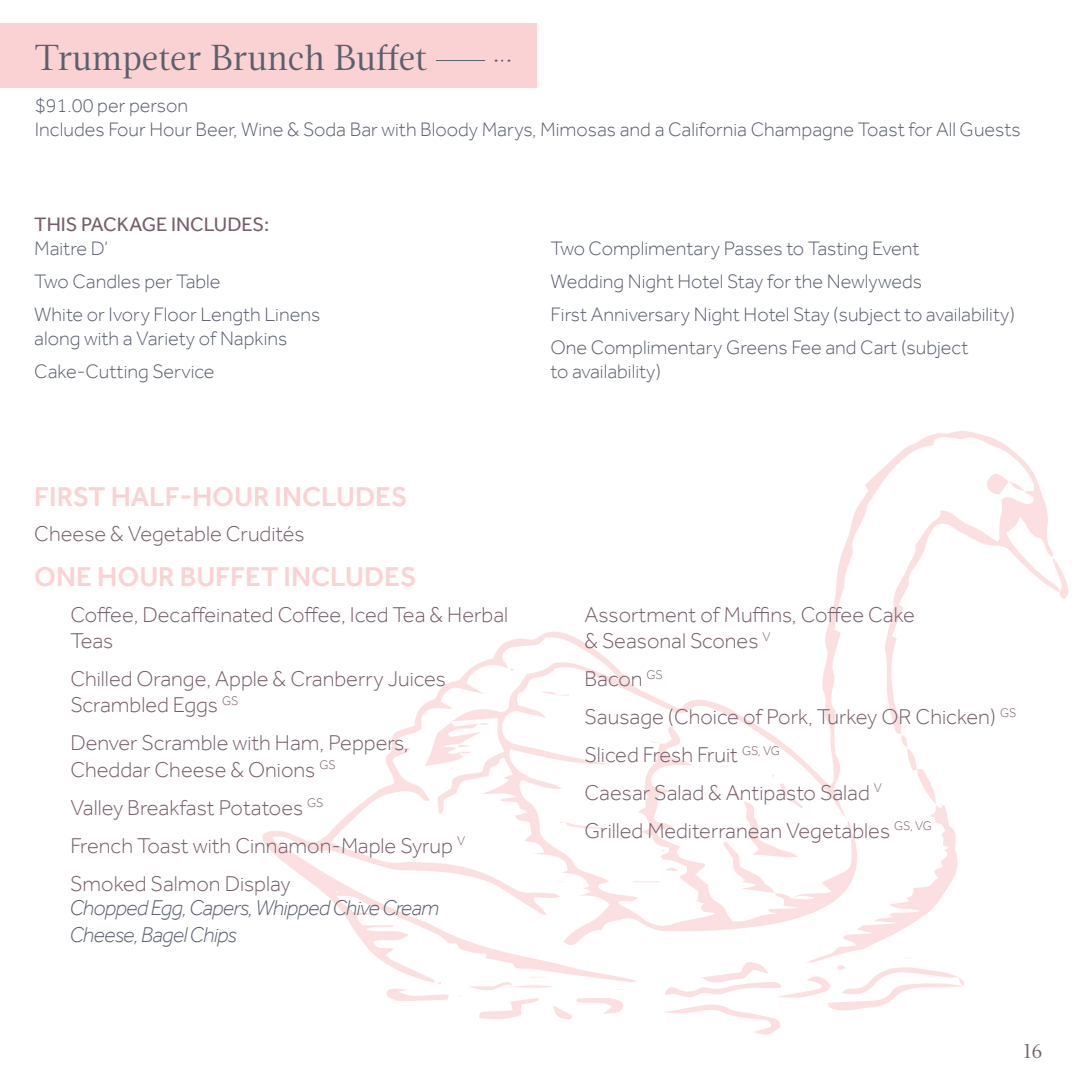
<style>
.page{position:relative;width:1078px;height:1078px;background:#fff}
.page>*{position:absolute;margin:0;border:0;box-sizing:border-box;transform-origin:0 0}
.t1{font:36px "Magneta";color:#5a606d}
.t2{font:500 28px "Effra";color:#fbd2d3}
.t3{font:300 22px/26.4px "Effra";color:#765f6c}
.t4{font:italic 300 22px/26.4px "Effra";letter-spacing:-.03em;color:#5a606d}
.t5{font:300 20px/24px "Effra";color:#5a606d}
.t6{font:20px "Effra";color:#765f6c}
.t7{font:20px "Magneta";color:#765f6c}
</style>
<div class="page">
<svg style="left:262px;top:431px;width:791px;height:551px"></svg>
<svg style="left:479px;top:998px;width:59px;height:21px"></svg>
<svg style="left:985px;top:473px;width:24px;height:21px"></svg>
<svg style="left:1052px;top:557px;width:16px;height:42px"></svg>
<svg style="left:469px;top:976px;width:85px;height:14px"></svg>
<svg style="left:1008px;top:481px;width:16px;height:10px"></svg>
<svg style="left:900px;top:734px;width:8px;height:14px"></svg>
<svg style="left:553px;top:998px;width:70px;height:21px"></svg>
<svg style="left:424px;top:721px;width:65px;height:47px"></svg>
<svg style="left:386px;top:982px;width:63px;height:19px"></svg>
<svg style="left:508px;top:668px;width:6px;height:3px"></svg>
<svg style="left:540px;top:690px;width:29px;height:6px"></svg>
<svg style="left:560px;top:821px;width:52px;height:8px"></svg>
<svg style="left:633px;top:736px;width:332px;height:299px"></svg>
<div style="left:0;top:23px;width:536px;height:65px;background:#fbd2d3"></div>
<hr style="left:436px;top:60px;width:49px;height:1px;background:#5a606d">
<svg style="left:496px;top:60px;width:13px;height:2px"></svg>
<p class="t1" style="left:35px;top:33px;width:394px">Trumpeter Brunch Buffet</p>
<p class="t5" style="left:35px;top:93px;width:155px">$91.00 per person</p>
<p class="t5" style="left:35px;top:117px;width:987px">Includes Four Hour Beer, Wine &amp; Soda Bar with Bloody Marys, Mimosas and a California Champagne Toast for All Guests</p>
<p class="t6" style="left:34px;top:212px;width:236px">THIS PACKAGE INCLUDES:</p>
<p class="t5" style="left:34px;top:236px;width:75px">Maitre D’</p>
<p class="t5" style="left:34px;top:269px;width:188px">Two Candles per Table</p>
<p class="t5" style="left:34px;top:302px;width:287px">White or Ivory Floor Length Linens along with a Variety of Napkins</p>
<p class="t5" style="left:34px;top:359px;width:182px">Cake-Cutting Service</p>
<p class="t2" style="left:34px;top:479px;width:375px">FIRST HALF-HOUR INCLUDES</p>
<p class="t3" style="left:34px;top:520px;width:272px">Cheese &amp; Vegetable Crudités</p>
<p class="t2" style="left:34px;top:560px;width:384px">ONE HOUR BUFFET INCLUDES</p>
<p class="t3" style="left:70px;top:601px;width:439px">Coffee, Decaffeinated Coffee, Iced Tea &amp; Herbal<br>Teas</p>
<p class="t3" style="left:70px;top:665px;width:377px">Chilled Orange, Apple &amp; Cranberry Juices<br>Scrambled Eggs <sup>GS</sup></p>
<p class="t3" style="left:70px;top:729px;width:340px">Denver Scramble with Ham, Peppers,<br>Cheddar Cheese &amp; Onions <sup>GS</sup></p>
<p class="t3" style="left:70px;top:794px;width:255px">Valley Breakfast Potatoes <sup>GS</sup></p>
<p class="t3" style="left:70px;top:831px;width:396px">French Toast with Cinnamon-Maple Syrup <sup>V</sup></p>
<p class="t3" style="left:70px;top:869px;width:222px">Smoked Salmon Display</p>
<p class="t4" style="left:69px;top:894px;width:371px">Chopped Egg, Capers, Whipped Chive Cream<br>Cheese, Bagel Chips</p>
<p class="t5" style="left:550px;top:236px;width:371px">Two Complimentary Passes to Tasting Event</p>
<p class="t5" style="left:550px;top:269px;width:373px">Wedding Night Hotel Stay for the Newlyweds</p>
<p class="t5" style="left:550px;top:302px;width:466px">First Anniversary Night Hotel Stay (subject to availability)</p>
<p class="t5" style="left:550px;top:335px;width:419px">One Complimentary Greens Fee and Cart (subject to availability)</p>
<p class="t3" style="left:584px;top:601px;width:332px">Assortment of Muffins, Coffee Cake &amp; Seasonal Scones <sup>V</sup></p>
<p class="t3" style="left:584px;top:665px;width:80px">Bacon <sup>GS</sup></p>
<p class="t3" style="left:584px;top:703px;width:433px">Sausage (Choice of Pork, Turkey OR Chicken) <sup>GS</sup></p>
<p class="t3" style="left:584px;top:741px;width:197px">Sliced Fresh Fruit <sup>GS,</sup> <sup>VG</sup></p>
<p class="t3" style="left:584px;top:779px;width:299px">Caesar Salad &amp; Antipasto Salad <sup>V</sup></p>
<p class="t3" style="left:584px;top:817px;width:349px">Grilled Mediterranean Vegetables <sup>GS,</sup> <sup>VG</sup></p>
<p class="t7" style="left:1024px;top:1037px;width:20px">16</p>
</div>
